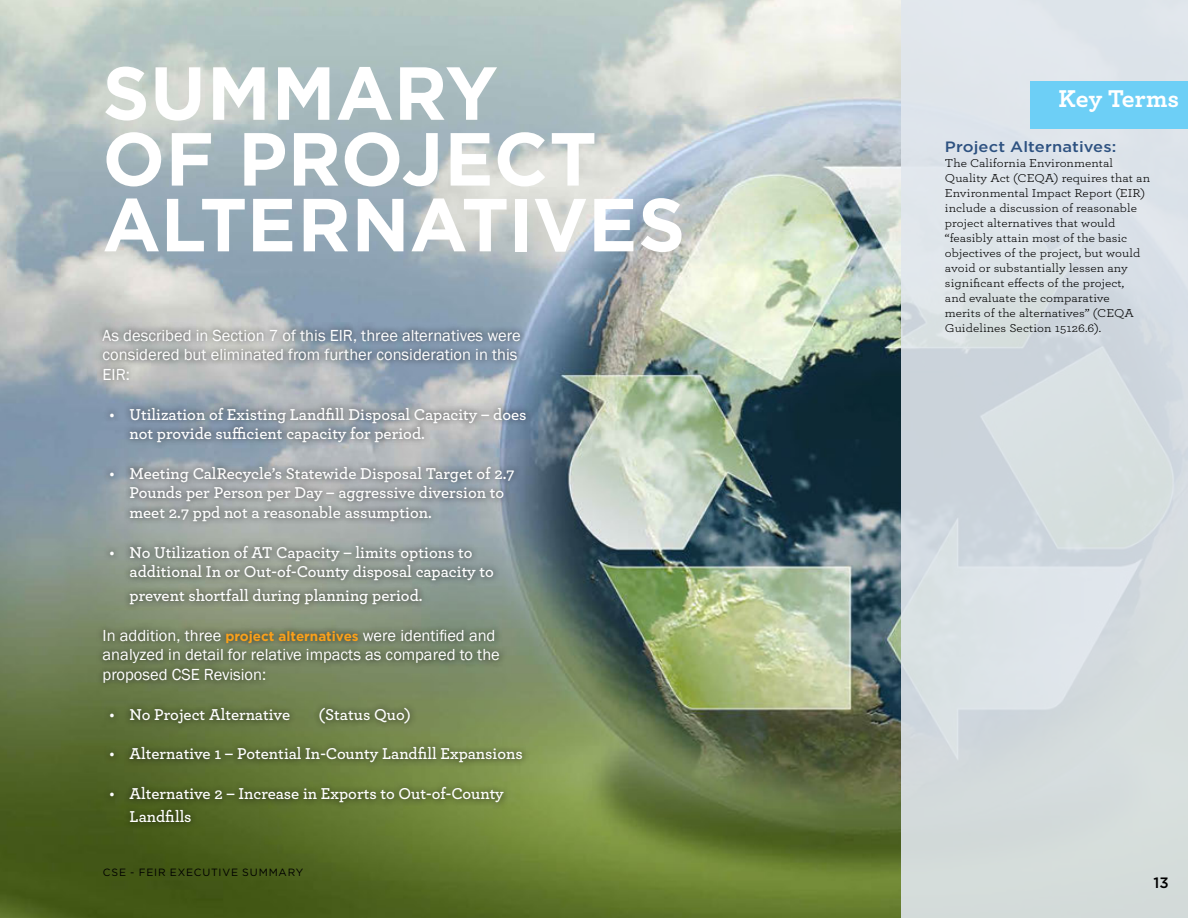
<style>
.page{position:relative;width:1188px;height:918px;background:#fff}
.page>*{position:absolute;margin:0;border:0;box-sizing:border-box;transform-origin:0 0}
.Head_1{font:700 75px/65.8px "Gotham";color:#fff}
.Foldout_Flap_Title_P{font:700 25.5px "Archer";letter-spacing:.005em;color:#fff}
.t1{font:600 16.5px/19.5px "Archer";color:#fff}
.Body{font:16.5px/19.5px "Franklin Gothic";color:#fff}
.Defs_Title{font:500 15px "Gotham";letter-spacing:.005em;color:#2e5281;scale:1.1 1}
.t2{font:500 15px "Gotham";color:#000}
.Defs{font:12px/15px "Archer";letter-spacing:.005em;color:#000;scale:1.1 1}
.t3{font:10.5px "Gotham";letter-spacing:.075em;color:#000}
.s1{font-family:"Gotham";font-weight:700;font-size:13.5px;color:#f9a01b}
</style>
<div class="page">
<img style="left:0;top:0;width:901px;height:918px">
<div style="left:901px;top:0;width:287px;height:918px;background:#d7dfe1"></div>
<div style="left:1031px;top:81px;width:157px;height:48px;background:#6dcff6"></div>
<div style="left:96px;top:322px;width:437px;height:507px;background:#000;opacity:.75"></div>
<p class="Head_1" style="left:103px;top:60px;width:584px">SUMMARY<br>OF PROJECT<br>ALTERNATIVES</p>
<p class="Body" style="left:103px;top:326px;width:420px">As described in Section 7 of this EIR, three alternatives were considered but eliminated from further consideration in this<br>EIR:</p>
<p class="t1" style="left:130px;top:404px;width:399px;text-indent:-20px">• Utilization of Existing Landfill Disposal Capacity – does not provide sufficient capacity for period.</p>
<p class="t1" style="left:130px;top:463px;width:387px;text-indent:-20px">• Meeting CalRecycle’s Statewide Disposal Target of 2.7<br>Pounds per Person per Day – aggressive diversion to meet 2.7 ppd not a reasonable assumption.</p>
<p class="t1" style="left:130px;top:542px;width:366px;text-indent:-20px">• No Utilization of AT Capacity – limits options to additional In or Out-of-County disposal capacity to</p>
<p class="t1" style="left:130px;top:585px;width:295px">prevent shortfall during planning period.</p>
<p class="Body" style="left:103px;top:626px;width:399px">In addition, three <span class="s1">project alternatives</span> were identified and analyzed in detail for relative impacts as compared to the proposed CSE Revision:</p>
<p class="t1" style="left:109px;top:704px;width:182px">• No Project Alternative</p>
<p class="t1" style="left:319px;top:704px;width:94px">(Status Quo)</p>
<p class="t1" style="left:109px;top:743px;width:415px">• Alternative 1 – Potential In-County Landfill Expansions</p>
<p class="t1" style="left:130px;top:782px;width:376px;line-height:22.5px;text-indent:-20px">• Alternative 2 – Increase in Exports to Out-of-County<br>Landfills</p>
<p class="t3" style="left:103px;top:866px;width:202px">CSE - FEIR EXECUTIVE SUMMARY</p>
<p class="Foldout_Flap_Title_P" style="left:1058px;top:79px;width:122px">Key Terms</p>
<p class="Defs_Title" style="left:945px;top:137px;width:157px">Project Alternatives:</p>
<p class="Defs" style="left:945px;top:155px;width:188px">The California Environmental Quality Act (CEQA) requires that an Environmental Impact Report (EIR) include a discussion of reasonable project alternatives that would “feasibly attain most of the basic objectives of the project, but would avoid or substantially lessen any significant effects of the project,<br>and evaluate the comparative<br>merits of the alternatives” (CEQA Guidelines Section 15126.6).</p>
<p class="t2" style="left:1153px;top:873px;width:17px">13</p>
</div>
